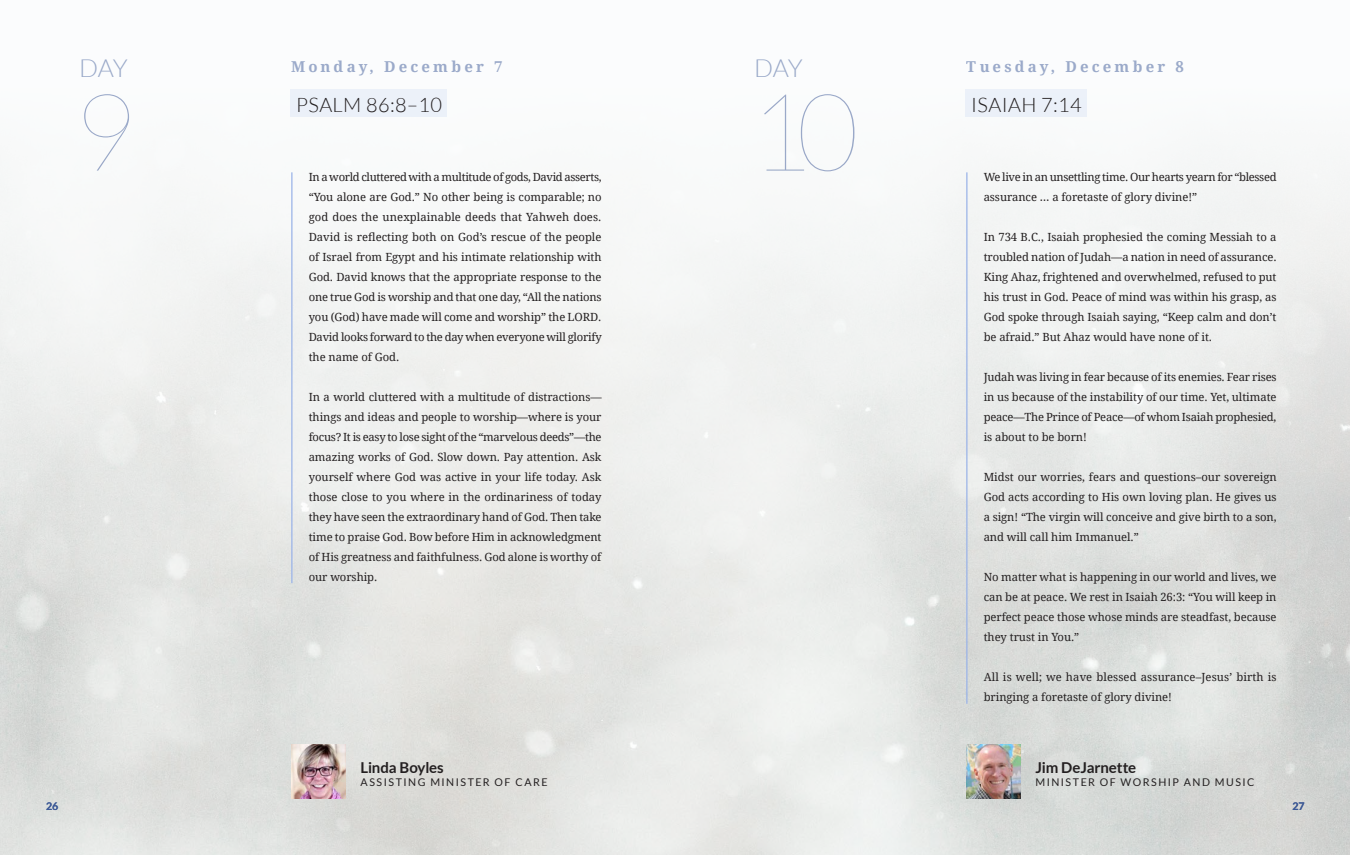
<style>
.page{position:relative;width:1350px;height:855px;background:#fbfcfd}
.page>*{position:absolute;margin:0;border:0;box-sizing:border-box;transform-origin:0 0}
.t1{font:100 108px "Lato";color:#9eaccc}
.t2{font:300 25px "Lato";letter-spacing:-.03em;color:#9eaccc}
.t3{font:300 20px "Lato";letter-spacing:.02em;color:#231f20}
.t4{font:700 15px "Droid Serif";letter-spacing:.21em;color:#9eaccc}
.t5{font:700 15px "Lato";letter-spacing:-.01em;color:#231f20}
.body-black{font:11.25px/20px "Droid Serif";letter-spacing:-.005em;color:#231f20;text-align:justify}
.body-black-2{font:11.25px/20px "Droid Serif";letter-spacing:-.03em;color:#231f20}
.t6{font:10.62px "Lato";letter-spacing:.14em;color:#231f20}
.t7{font:700 10.62px "Lato";color:#3c5999}
</style>
<div class="page">
<img style="left:0;top:89px;width:1350px;height:766px">
<div style="left:291px;top:90px;width:156px;height:27px;background:#f0f4fc"></div>
<div style="left:966px;top:90px;width:121px;height:27px;background:#f0f4fc"></div>
<img style="left:291px;top:745px;width:54px;height:54px">
<img style="left:966px;top:745px;width:54px;height:54px">
<hr style="left:291px;top:172px;width:1px;height:411px;background:#9ab3e8">
<hr style="left:966px;top:172px;width:2px;height:532px;background:#9ab3e8">
<h2 class="t2" style="left:79px;top:55px;width:50px">DAY</h2>
<h1 class="t1" style="left:74px;top:76px;width:64px">9</h1>
<h2 class="t2" style="left:754px;top:55px;width:50px">DAY</h2>
<h1 class="t1" style="left:749px;top:76px;width:112px">10</h1>
<h3 class="t4" style="left:291px;top:56px;width:213px">Monday, December 7</h3>
<h3 class="t4" style="left:966px;top:56px;width:219px">Tuesday, December 8</h3>
<h3 class="t3" style="left:296px;top:94px;width:147px">PSALM 86:8–10</h3>
<h3 class="t3" style="left:971px;top:94px;width:112px">ISAIAH 7:14</h3>
<p class="body-black" style="left:309px;top:167px;width:295px">In a world cluttered with a multitude of gods, David asserts, “You alone are God.” No other being is comparable; no god does the unexplainable deeds that Yahweh does.<br>David is reflecting both on God’s rescue of the people of Israel from Egypt and his intimate relationship with God. David knows that the appropriate response to the one true God is worship and that one day, “All the nations you (God) have made will come and worship” the LORD.<br>David looks forward to the day when everyone will glorify the name of God.</p>
<p class="body-black" style="left:309px;top:387px;width:294px">In a world cluttered with a multitude of distractions— things and ideas and people to worship—where is your focus? It is easy to lose sight of the “marvelous deeds”—the amazing works of God. Slow down. Pay attention. Ask yourself where God was active in your life today. Ask those close to you where in the ordinariness of today they have seen the extraordinary hand of God. Then take time to praise God. Bow before Him in acknowledgment of His greatness and faithfulness. God alone is worthy of our worship.</p>
<p class="body-black-2" style="left:984px;top:167px;width:294px">We live in an unsettling time. Our hearts yearn for “blessed assurance … a foretaste of glory divine!”</p>
<p class="body-black" style="left:984px;top:227px;width:294px">In 734 B.C., Isaiah prophesied the coming Messiah to a troubled nation of Judah—a nation in need of assurance.<br>King Ahaz, frightened and overwhelmed, refused to put his trust in God. Peace of mind was within his grasp, as God spoke through Isaiah saying, “Keep calm and don’t be afraid.” But Ahaz would have none of it.</p>
<p class="body-black" style="left:984px;top:367px;width:294px">Judah was living in fear because of its enemies. Fear rises in us because of the instability of our time. Yet, ultimate peace—The Prince of Peace—of whom Isaiah prophesied, is about to be born!</p>
<p class="body-black" style="left:984px;top:467px;width:294px">Midst our worries, fears and questions–our sovereign God acts according to His own loving plan. He gives us a sign! “The virgin will conceive and give birth to a son, and will call him Immanuel.”</p>
<p class="body-black" style="left:984px;top:567px;width:294px">No matter what is happening in our world and lives, we can be at peace. We rest in Isaiah 26:3: “You will keep in perfect peace those whose minds are steadfast, because they trust in You.”</p>
<p class="body-black" style="left:984px;top:667px;width:294px">All is well; we have blessed assurance–Jesus’ birth is bringing a foretaste of glory divine!</p>
<p class="t5" style="left:361px;top:759px;width:85px">Linda Boyles</p>
<p class="t6" style="left:361px;top:776px;width:189px">ASSISTING MINISTER OF CARE</p>
<p class="t5" style="left:1036px;top:759px;width:102px">Jim DeJarnette</p>
<p class="t6" style="left:1036px;top:776px;width:221px">MINISTER OF WORSHIP AND MUSIC</p>
<p class="t7" style="left:46px;top:800px;width:14px">26</p>
<p class="t7" style="left:1292px;top:800px;width:14px">27</p>
</div>
